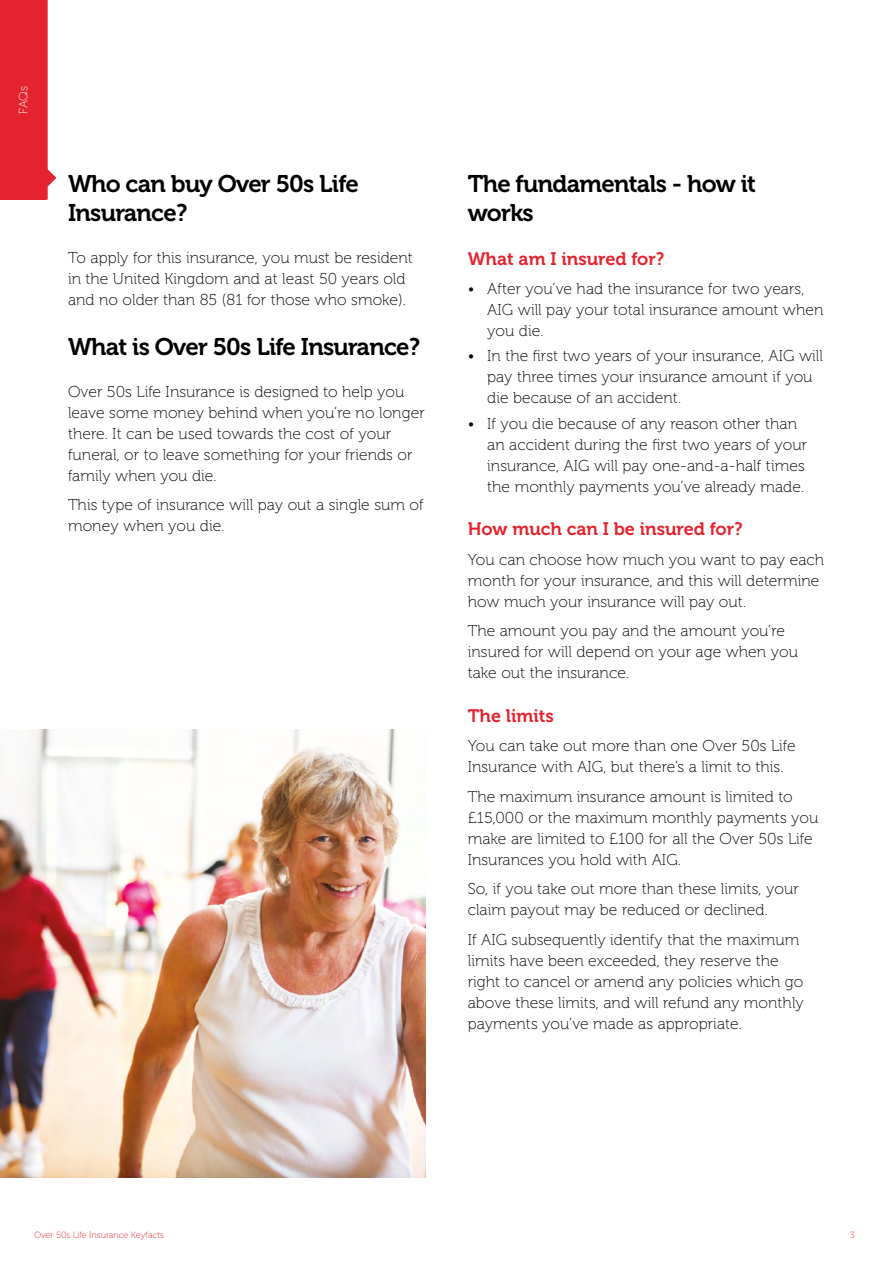
<style>
.page{position:relative;width:893px;height:1263px;background:#fff}
.page>*{position:absolute;margin:0;border:0;box-sizing:border-box;transform-origin:0 0}
.t1{font:24px/28.8px "Museo 700";letter-spacing:-.03em;color:#000}
.t2{font:18px "Museo 700";color:#e5232e}
.t3{font:15.75px/21px "Museo 100";letter-spacing:.005em;color:#000}
.t4{font:12px "Museo 100";color:#fff}
.t5{font:9px "Museo 100";color:#e5232e}
</style>
<div class="page">
<svg style="left:46px;top:0;width:11px;height:200px"></svg>
<div style="left:0;top:0;width:46px;height:200px;background:#e5232e"></div>
<img style="left:0;top:729px;width:425px;height:449px">
<p class="t4" style="left:17px;top:114px;width:29px;rotate:-90deg">FAQs</p>
<h1 class="t1" style="left:68px;top:170px;width:292px">Who can buy Over 50s Life<br>Insurance?</h1>
<p class="t3" style="left:68px;top:248px;width:346px">To apply for this insurance, you must be resident in the United Kingdom and at least 50 years old and no older than 85 (81 for those who smoke).</p>
<h1 class="t1" style="left:68px;top:333px;width:354px">What is Over 50s Life Insurance?</h1>
<p class="t3" style="left:68px;top:381px;width:358px">Over 50s Life Insurance is designed to help you leave some money behind when you’re no longer there. It can be used towards the cost of your funeral, or to leave something for your friends or family when you die.</p>
<p class="t3" style="left:68px;top:495px;width:357px">This type of insurance will pay out a single sum of money when you die.</p>
<h1 class="t1" style="left:468px;top:170px;width:290px">The fundamentals - how it works</h1>
<p class="t2" style="left:468px;top:248px;width:198px">What am I insured for?</p>
<p class="t3" style="left:487px;top:279px;width:338px;text-indent:-19px">• After you’ve had the insurance for two years,<br>AIG will pay your total insurance amount when you die.</p>
<p class="t3" style="left:487px;top:346px;width:337px;text-indent:-19px">• In the first two years of your insurance, AIG will pay three times your insurance amount if you die because of an accident.</p>
<p class="t3" style="left:487px;top:413px;width:321px;text-indent:-19px">• If you die because of any reason other than an accident during the first two years of your insurance, AIG will pay one-and-a-half times the monthly payments you’ve already made.</p>
<p class="t2" style="left:468px;top:519px;width:276px">How much can I be insured for?</p>
<p class="t3" style="left:468px;top:549px;width:358px">You can choose how much you want to pay each month for your insurance, and this will determine how much your insurance will pay out.</p>
<p class="t3" style="left:468px;top:621px;width:332px">The amount you pay and the amount you’re insured for will depend on your age when you take out the insurance.</p>
<p class="t2" style="left:468px;top:705px;width:88px">The limits</p>
<p class="t3" style="left:468px;top:736px;width:329px">You can take out more than one Over 50s Life<br>Insurance with AIG, but there’s a limit to this.</p>
<p class="t3" style="left:468px;top:786px;width:352px">The maximum insurance amount is limited to £15,000 or the maximum monthly payments you make are limited to £100 for all the Over 50s Life Insurances you hold with AIG.</p>
<p class="t3" style="left:468px;top:879px;width:332px">So, if you take out more than these limits, your claim payout may be reduced or declined.</p>
<p class="t3" style="left:468px;top:929px;width:338px">If AIG subsequently identify that the maximum limits have been exceeded, they reserve the right to cancel or amend any policies which go above these limits, and will refund any monthly payments you’ve made as appropriate.</p>
<p class="t5" style="left:34px;top:1230px;width:132px">Over 50s Life Insurance Keyfacts</p>
<p class="t5" style="left:850px;top:1230px;width:6px">3</p>
</div>
